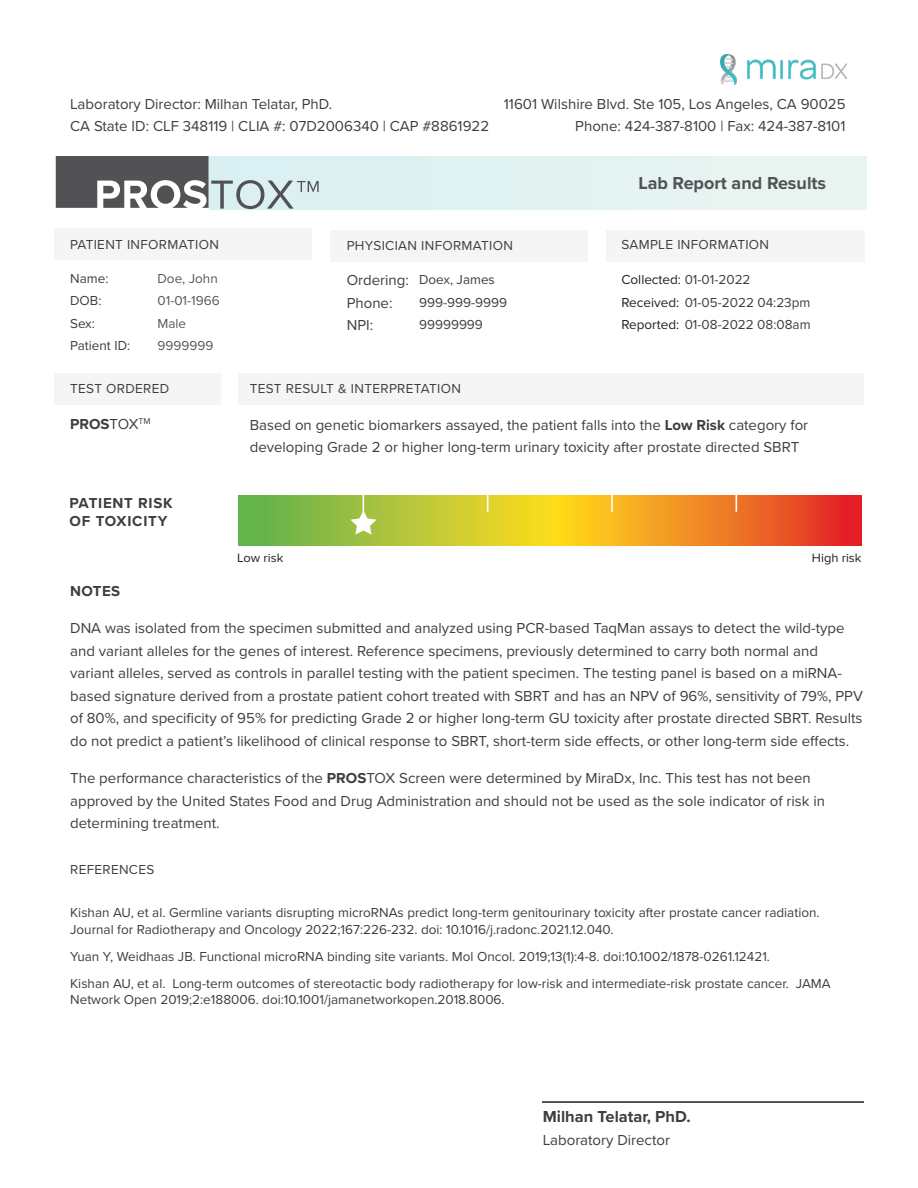
<style>
.page{position:relative;width:918px;height:1188px;background:#fff}
.page>*{position:absolute;margin:0;border:0;box-sizing:border-box;transform-origin:0 0}
.Heading{font:700 18px "Proxima Nova";color:#525254}
.t1{font:700 16.5px "Proxima Nova";color:#3e3e3f}
.t2{font:15px/22.5px "Proxima Nova";color:#3e3e3f}
.t3{font:700 15px "Proxima Nova";letter-spacing:.05em;color:#3e3e3f}
.t4{font:13.5px/16.5px "Proxima Nova";color:#3e3e3f}
.t5{font:13.5px "Proxima Nova";letter-spacing:.025em;color:#3e3e3f}
.t6{font:13.5px "Proxima Nova";color:#57585a}
.t7{font:13.5px "Proxima Nova";color:#231f20}
.t8{font:12.6px "Proxima Nova";color:#231f20}
.s1{font-weight:400}
.s2{color:#3e3e3f}
.s3{color:#231f20}
.s4{font-weight:700}
</style>
<div class="page">
<div style="left:210px;top:153px;width:657px;height:56px;background:#e2f2f1"></div>
<svg style="left:56px;top:156px;width:263px;height:53px"></svg>
<div style="left:42px;top:74px;width:838px;height:82px;background:#fff"></div>
<div style="left:54px;top:229px;width:258px;height:31px;background:#f5f5f5"></div>
<div style="left:54px;top:373px;width:166px;height:31px;background:#f5f5f5"></div>
<div style="left:238px;top:373px;width:626px;height:31px;background:#f5f5f5"></div>
<div style="left:330px;top:230px;width:258px;height:32px;background:#f5f5f5"></div>
<div style="left:606px;top:230px;width:259px;height:32px;background:#f5f5f5"></div>
<svg style="left:238px;top:496px;width:623px;height:49px"></svg>
<svg style="left:487px;top:496px;width:1px;height:16px"></svg>
<svg style="left:736px;top:496px;width:1px;height:16px"></svg>
<svg style="left:611px;top:495px;width:2px;height:17px"></svg>
<svg style="left:350px;top:495px;width:26px;height:40px"></svg>
<img style="left:720px;top:54px;width:127px;height:31px">
<hr style="left:542px;top:1101px;width:322px;height:2px;background:#231f20">
<p class="t2" style="left:70px;top:92px;width:264px">Laboratory Director: Milhan Telatar, PhD.</p>
<p class="t2" style="left:70px;top:115px;width:421px">CA State ID: CLF 348119 | CLIA #: 07D2006340 | CAP #8861922</p>
<p class="t2" style="left:504px;top:92px;width:343px">11601 Wilshire Blvd. Ste 105, Los Angeles, CA 90025</p>
<p class="t2" style="left:575px;top:115px;width:272px">Phone: 424-387-8100 | Fax: 424-387-8101</p>
<p class="Heading" style="left:638px;top:169px;width:189px">Lab Report and Results</p>
<p class="t5" style="left:70px;top:234px;width:150px">PATIENT INFORMATION</p>
<p class="t5" style="left:347px;top:235px;width:168px">PHYSICIAN INFORMATION</p>
<p class="t5" style="left:621px;top:234px;width:149px">SAMPLE INFORMATION</p>
<p class="t4" style="left:70px;top:269px;width:40px">Name:</p>
<p class="t4" style="left:70px;top:292px;width:33px">DOB:</p>
<p class="t4" style="left:70px;top:314px;width:26px">Sex:</p>
<p class="t4" style="left:70px;top:337px;width:62px">Patient ID:</p>
<p class="t6" style="left:158px;top:268px;width:62px">Doe, John</p>
<p class="t6" style="left:158px;top:291px;width:64px">01-01-1966</p>
<p class="t6" style="left:158px;top:313px;width:30px">Male</p>
<p class="t6" style="left:158px;top:336px;width:57px">9999999</p>
<p class="t5" style="left:70px;top:379px;width:101px">TEST ORDERED</p>
<p class="t3" style="left:70px;top:413px;width:82px">PROS<span class="s1">TOX</span><sup>TM</sup></p>
<p class="t3" style="left:70px;top:492px;width:105px">PATIENT RISK</p>
<p class="t3" style="left:70px;top:510px;width:99px">OF TOXICITY</p>
<p class="t2" style="left:347px;top:269px;width:64px">Ordering:</p>
<p class="t2" style="left:347px;top:291px;width:47px">Phone:</p>
<p class="t2" style="left:347px;top:314px;width:28px">NPI:</p>
<p class="t4" style="left:419px;top:271px;width:77px">Doex, James</p>
<p class="t4" style="left:419px;top:293px;width:89px">999-999-9999</p>
<p class="t4" style="left:419px;top:316px;width:65px">99999999</p>
<p class="t5" style="left:250px;top:379px;width:213px">TEST RESULT &amp; INTERPRETATION</p>
<p class="t7" style="left:621px;top:270px;width:131px">Collected: <span class="s2">01-01-2022</span></p>
<p class="t4" style="left:621px;top:293px;width:191px"><span class="s3">Received:</span> 01-05-2022 04:23pm</p>
<p class="t4" style="left:621px;top:316px;width:191px"><span class="s3">Reported:</span> 01-08-2022 08:08am</p>
<p class="t2" style="left:250px;top:413px;width:560px">Based on genetic biomarkers assayed, the patient falls into the <span class="s4">Low Risk</span> category for developing Grade 2 or higher long-term urinary toxicity after prostate directed SBRT</p>
<p class="t8" style="left:237px;top:550px;width:48px">Low risk</p>
<p class="t8" style="left:812px;top:550px;width:51px">High risk</p>
<p class="t3" style="left:70px;top:580px;width:52px">NOTES</p>
<p class="t2" style="left:70px;top:617px;width:794px">DNA was isolated from the specimen submitted and analyzed using PCR-based TaqMan assays to detect the wild-type and variant alleles for the genes of interest. Reference specimens, previously determined to carry both normal and variant alleles, served as controls in parallel testing with the patient specimen. The testing panel is based on a miRNA&shy;based signature derived from a prostate patient cohort treated with SBRT and has an NPV of 96%, sensitivity of 79%, PPV of 80%, and specificity of 95% for predicting Grade 2 or higher long-term GU toxicity after prostate directed SBRT. Results do not predict a patient’s likelihood of clinical response to SBRT, short-term side effects, or other long-term side effects.</p>
<p class="t2" style="left:70px;top:767px;width:756px">The performance characteristics of the <span class="s4">PROS</span>TOX Screen were determined by MiraDx, Inc. This test has not been approved by the United States Food and Drug Administration and should not be used as the sole indicator of risk in determining treatment.</p>
<p class="t5" style="left:70px;top:859px;width:86px">REFERENCES</p>
<p class="t4" style="left:70px;top:904px;width:751px">Kishan AU, et al. Germline variants disrupting microRNAs predict long-term genitourinary toxicity after prostate cancer radiation.<br>Journal for Radiotherapy and Oncology 2022;167:226-232. doi: 10.1016/j.radonc.2021.12.040.</p>
<p class="t4" style="left:70px;top:948px;width:701px">Yuan Y, Weidhaas JB. Functional microRNA binding site variants. Mol Oncol. 2019;13(1):4-8. doi:10.1002/1878-0261.12421.</p>
<p class="t4" style="left:70px;top:975px;width:762px">Kishan AU, et al. Long-term outcomes of stereotactic body radiotherapy for low-risk and intermediate-risk prostate cancer. JAMA<br>Network Open 2019;2:e188006. doi:10.1001/jamanetworkopen.2018.8006.</p>
<p class="t1" style="left:543px;top:1105px;width:150px">Milhan Telatar, PhD.</p>
<p class="t2" style="left:543px;top:1128px;width:129px">Laboratory Director</p>
</div>
